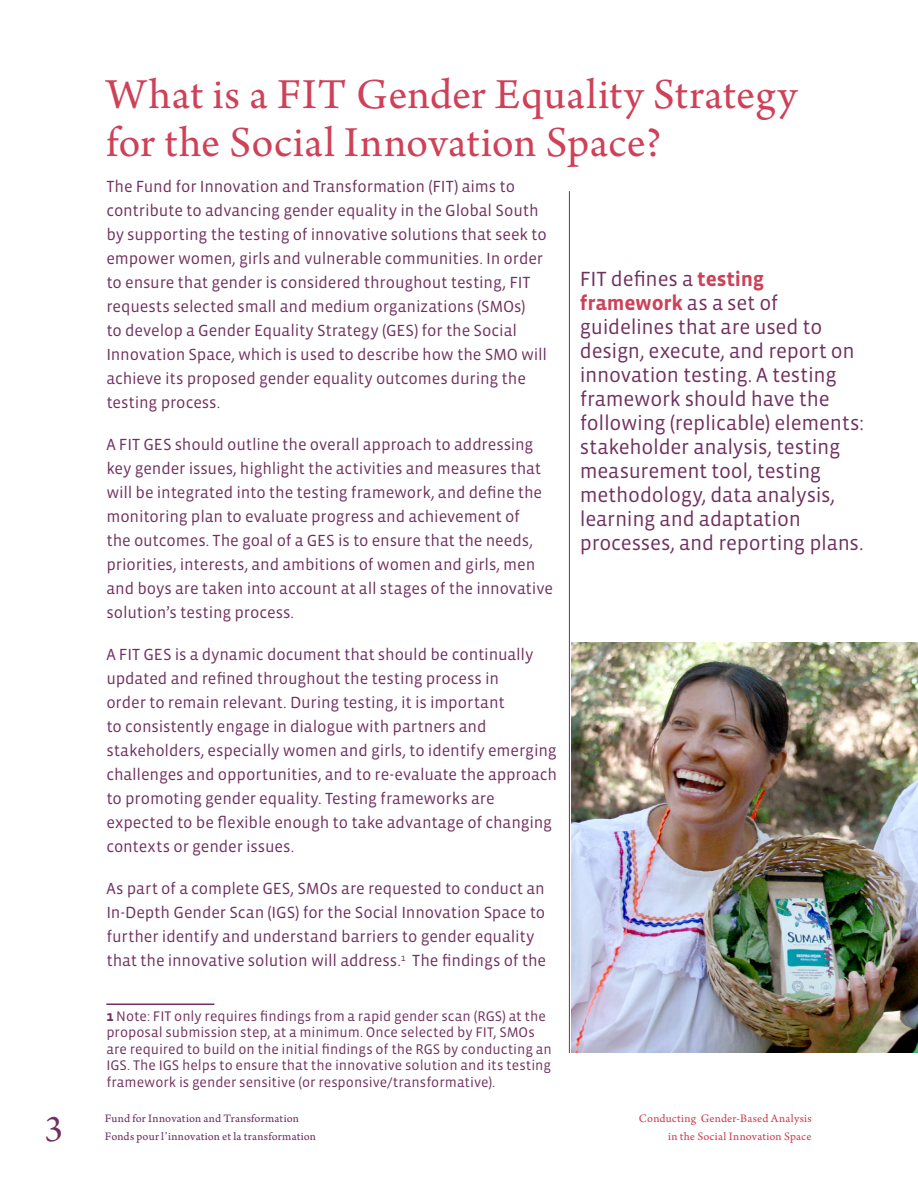
<style>
.page{position:relative;width:918px;height:1188px;background:#fff}
.page>*{position:absolute;margin:0;border:0;box-sizing:border-box;transform-origin:0 0}
.Header_1{font:45px/48px "Arno Pro";letter-spacing:.01em;color:#ce4158}
.t1{font:38.25px "Arno Pro";color:#71305f}
.Small_Body{font:21px/24px "Vista Sans OT";letter-spacing:-.01em;color:#71305f}
.Intro_Paragraph{font:16.5px/24px "Vista Sans OT";letter-spacing:-.005em;color:#71305f}
.Header_1-2{font:16.5px/24px "Vista Sans OT";letter-spacing:-.005em;color:#71305f}
.Small_Body-2{font:14.25px/16.5px "Vista Sans OT";color:#71305f}
.t2{font:12px/18px "Arno Pro Sm Text";letter-spacing:.015em;color:#71305f}
.t3{font:12px/18px "Arno Pro Sm Text";letter-spacing:.015em;color:#ce4158;text-align:right}
.s1{font-weight:700}
.s2{font-weight:700;color:#ce4158}
</style>
<div class="page">
<hr style="left:106px;top:1003px;width:108px;height:2px;background:#71305f">
<hr style="left:569px;top:191px;width:1px;height:862px;background:#71305f">
<img style="left:572px;top:642px;width:346px;height:411px">
<p class="Header_1" style="left:106px;top:73px;width:692px">What is a FIT Gender Equality Strategy for the Social Innovation Space?</p>
<p class="Header_1-2" style="left:106px;top:175px;width:442px">The Fund for Innovation and Transformation (FIT) aims to contribute to advancing gender equality in the Global South by supporting the testing of innovative solutions that seek to empower women, girls and vulnerable communities. In order to ensure that gender is considered throughout testing, FIT requests selected small and medium organizations (SMOs)<br>to develop a Gender Equality Strategy (GES) for the Social Innovation Space, which is used to describe how the SMO will achieve its proposed gender equality outcomes during the testing process.</p>
<p class="Intro_Paragraph" style="left:106px;top:433px;width:448px">A FIT GES should outline the overall approach to addressing key gender issues, highlight the activities and measures that will be integrated into the testing framework, and define the monitoring plan to evaluate progress and achievement of<br>the outcomes. The goal of a GES is to ensure that the needs, priorities, interests, and ambitions of women and girls, men and boys are taken into account at all stages of the innovative solution’s testing process.</p>
<p class="Intro_Paragraph" style="left:106px;top:643px;width:452px">A FIT GES is a dynamic document that should be continually updated and refined throughout the testing process in<br>order to remain relevant. During testing, it is important<br>to consistently engage in dialogue with partners and stakeholders, especially women and girls, to identify emerging challenges and opportunities, and to re-evaluate the approach to promoting gender equality. Testing frameworks are expected to be flexible enough to take advantage of changing contexts or gender issues.</p>
<p class="Intro_Paragraph" style="left:106px;top:877px;width:441px">As part of a complete GES, SMOs are requested to conduct an In-Depth Gender Scan (IGS) for the Social Innovation Space to further identify and understand barriers to gender equality that the innovative solution will address.<sup>1</sup> The findings of the</p>
<p class="Small_Body-2" style="left:106px;top:1008px;width:447px"><span class="s1">1</span> Note: FIT only requires findings from a rapid gender scan (RGS) at the proposal submission step, at a minimum. Once selected by FIT, SMOs are required to build on the initial findings of the RGS by conducting an IGS. The IGS helps to ensure that the innovative solution and its testing framework is gender sensitive (or responsive/transformative).</p>
<p class="Small_Body" style="left:580px;top:267px;width:285px">FIT defines a <span class="s2">testing framework</span> as a set of guidelines that are used to design, execute, and report on innovation testing. A testing framework should have the following (replicable) elements: stakeholder analysis, testing measurement tool, testing methodology, data analysis, learning and adaptation processes, and reporting plans.</p>
<h2 class="t1" style="left:45px;top:1107px;width:20px">3</h2>
<p class="t2" style="left:105px;top:1110px;width:213px">Fund for Innovation and Transformation<br>Fonds pour l’innovation et la transformation</p>
<p class="t3" style="left:639px;top:1110px;width:174px">Conducting Gender-Based Analysis in the Social Innovation Space</p>
</div>
